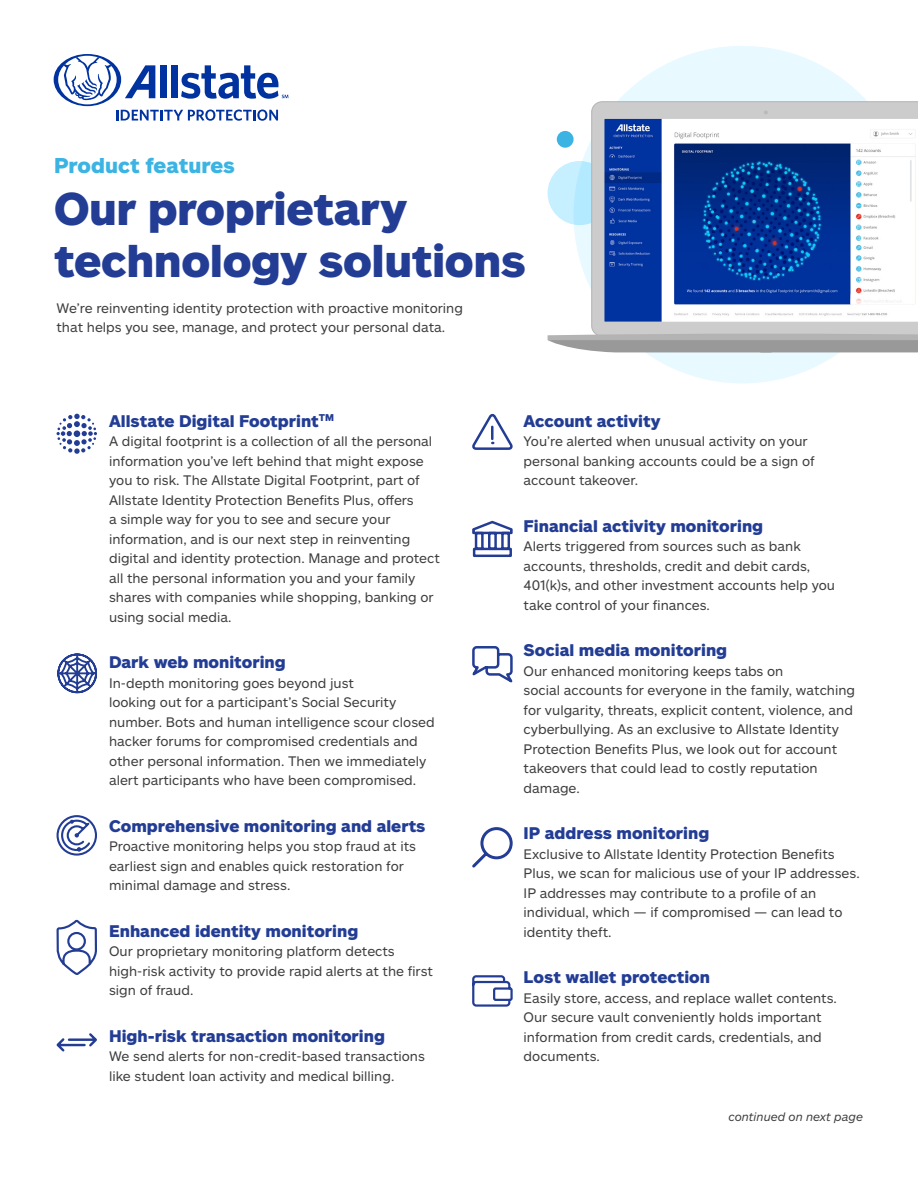
<style>
.page{position:relative;width:918px;height:1188px;background:#fff}
.page>*{position:absolute;margin:0;border:0;box-sizing:border-box;transform-origin:0 0}
.Body{font:900 45px/52.5px "Allstate Sans";letter-spacing:-.01em;color:#233d95}
.Body-2{font:900 21px "Allstate Sans";color:#3bb4e4}
.Body-3{font:900 16.5px "Allstate Sans";color:#233d95}
.Body-4{font:13.5px/19.5px "Allstate Sans";color:#3e3e3f}
.Body-5{font:italic 12px "Allstate Sans";color:#3e3e3f}
</style>
<div class="page">
<div style="left:574px;top:46px;width:337px;height:337px;background:#e8f9ff;border-radius:50%"></div>
<div style="left:548px;top:161px;width:64px;height:64px;background:linear-gradient(to bottom,#c1eeff,#bcedff);border-radius:50%"></div>
<svg style="left:56px;top:919px;width:41px;height:56px"></svg>
<svg style="left:57px;top:414px;width:40px;height:40px"></svg>
<svg style="left:56px;top:815px;width:41px;height:41px"></svg>
<svg style="left:472px;top:413px;width:41px;height:37px"></svg>
<svg style="left:56px;top:1033px;width:41px;height:19px"></svg>
<svg style="left:472px;top:520px;width:41px;height:37px"></svg>
<svg style="left:472px;top:646px;width:41px;height:37px"></svg>
<svg style="left:472px;top:827px;width:41px;height:41px"></svg>
<svg style="left:54px;top:54px;width:234px;height:67px"></svg>
<div style="left:591px;top:101px;width:327px;height:232px;background:#ccc"></div>
<svg style="left:764px;top:110px;width:4px;height:4px"></svg>
<svg style="left:548px;top:333px;width:370px;height:19px;background:#a8a8a8"></svg>
<img style="left:604px;top:119px;width:314px;height:203px">
<div style="left:557px;top:131px;width:17px;height:17px;background:#3bb4e4;border-radius:50%"></div>
<svg style="left:472px;top:975px;width:41px;height:32px"></svg>
<svg style="left:57px;top:653px;width:40px;height:41px"></svg>
<p class="Body-2" style="left:54px;top:152px;width:183px">Product features</p>
<p class="Body" style="left:54px;top:180px;width:474px">Our proprietary technology solutions</p>
<p class="Body-4" style="left:57px;top:298px;width:408px">We’re reinventing identity protection with proactive monitoring that helps you see, manage, and protect your personal data.</p>
<p class="Body-3" style="left:109px;top:410px;width:227px">Allstate Digital Footprint<sup>TM</sup></p>
<p class="Body-4" style="left:109px;top:431px;width:332px">A digital footprint is a collection of all the personal information you’ve left behind that might expose you to risk. The Allstate Digital Footprint, part of Allstate Identity Protection Benefits Plus, offers<br>a simple way for you to see and secure your information, and is our next step in reinventing digital and identity protection. Manage and protect all the personal information you and your family shares with companies while shopping, banking or using social media.</p>
<p class="Body-3" style="left:109px;top:652px;width:178px">Dark web monitoring</p>
<p class="Body-4" style="left:109px;top:673px;width:327px">In-depth monitoring goes beyond just<br>looking out for a participant’s Social Security number. Bots and human intelligence scour closed hacker forums for compromised credentials and other personal information. Then we immediately alert participants who have been compromised.</p>
<p class="Body-3" style="left:109px;top:815px;width:318px">Comprehensive monitoring and alerts</p>
<p class="Body-4" style="left:109px;top:836px;width:308px">Proactive monitoring helps you stop fraud at its earliest sign and enables quick restoration for minimal damage and stress.</p>
<p class="Body-3" style="left:109px;top:920px;width:251px">Enhanced identity monitoring</p>
<p class="Body-4" style="left:109px;top:941px;width:325px">Our proprietary monitoring platform detects high-risk activity to provide rapid alerts at the first sign of fraud.</p>
<p class="Body-3" style="left:109px;top:1025px;width:277px">High-risk transaction monitoring</p>
<p class="Body-4" style="left:109px;top:1046px;width:317px">We send alerts for non-credit-based transactions like student loan activity and medical billing.</p>
<p class="Body-3" style="left:524px;top:410px;width:138px">Account activity</p>
<p class="Body-4" style="left:524px;top:431px;width:293px">You’re alerted when unusual activity on your personal banking accounts could be a sign of account takeover.</p>
<p class="Body-3" style="left:524px;top:515px;width:241px">Financial activity monitoring</p>
<p class="Body-4" style="left:524px;top:536px;width:313px">Alerts triggered from sources such as bank accounts, thresholds, credit and debit cards, 401(k)s, and other investment accounts help you take control of your finances.</p>
<p class="Body-3" style="left:524px;top:640px;width:205px">Social media monitoring</p>
<p class="Body-4" style="left:524px;top:661px;width:333px">Our enhanced monitoring keeps tabs on<br>social accounts for everyone in the family, watching for vulgarity, threats, explicit content, violence, and cyberbullying. As an exclusive to Allstate Identity Protection Benefits Plus, we look out for account takeovers that could lead to costly reputation damage.</p>
<p class="Body-3" style="left:524px;top:823px;width:187px">IP address monitoring</p>
<p class="Body-4" style="left:524px;top:844px;width:338px">Exclusive to Allstate Identity Protection Benefits Plus, we scan for malicious use of your IP addresses.<br>IP addresses may contribute to a profile of an individual, which — if compromised — can lead to identity theft.</p>
<p class="Body-3" style="left:524px;top:967px;width:188px">Lost wallet protection</p>
<p class="Body-4" style="left:524px;top:988px;width:315px">Easily store, access, and replace wallet contents.<br>Our secure vault conveniently holds important information from credit cards, credentials, and documents.</p>
<p class="Body-5" style="left:728px;top:1109px;width:136px">continued on next page</p>
</div>
